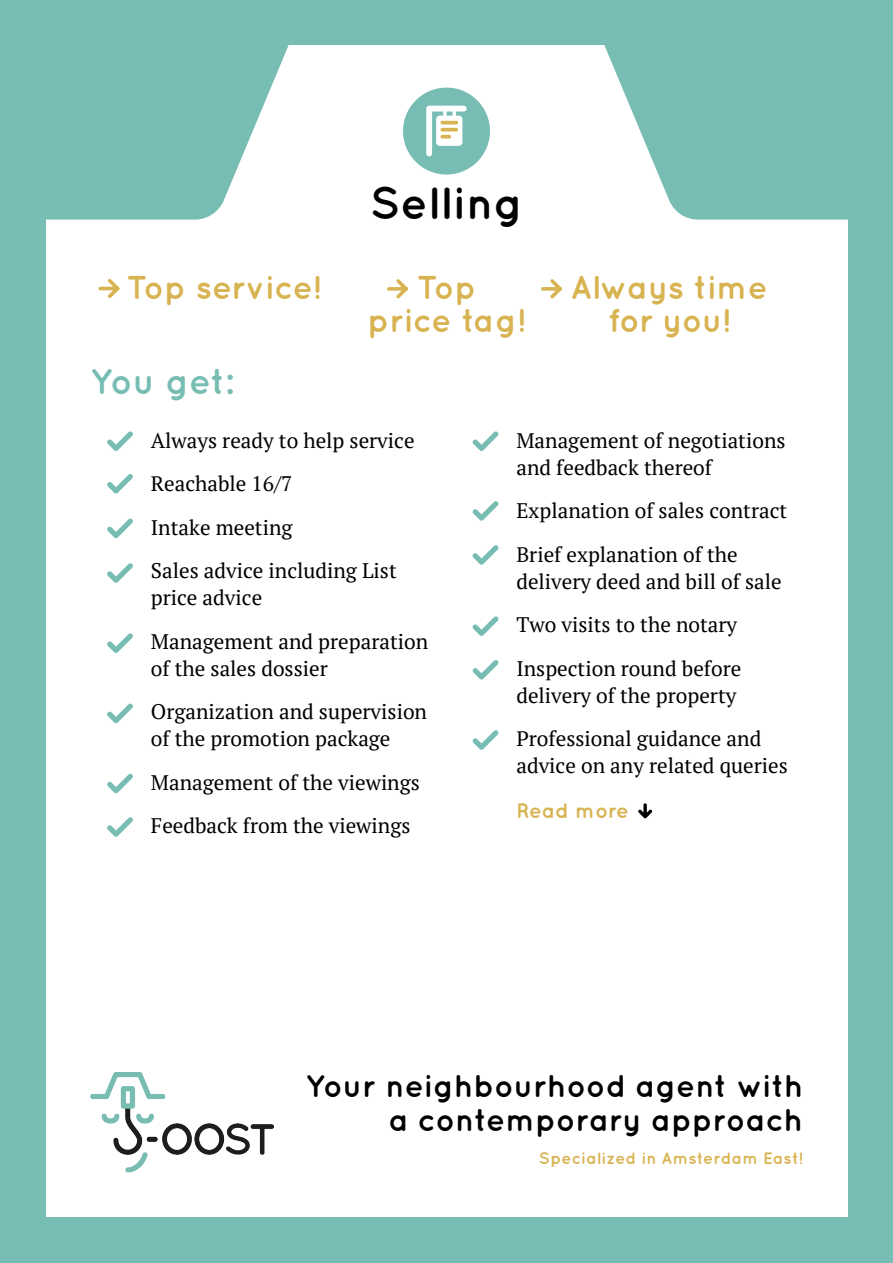
<style>
.page{position:relative;width:893px;height:1263px;background:#78bdb3}
.page>*{position:absolute;margin:0;border:0;box-sizing:border-box;transform-origin:0 0}
.t1{font:700 45px "Quicksand";letter-spacing:.015em;color:#000}
.t2{font:700 36px "Quicksand";letter-spacing:-.01em;color:#78bdb3}
.t3{font:700 33px "Quicksand";color:#d8b351}
.t4{font:700 31.5px/34.5px "Quicksand";color:#000;text-align:right}
.Opsomming{font:21px/27px "PT Serif";color:#000}
.Opsomming-2{font:700 21px "Quicksand";letter-spacing:-.005em;color:#d8b351}
.t5{font:700 16.5px "Quicksand";letter-spacing:.015em;color:#d8b351}
</style>
<div class="page">
<div style="left:46px;top:46px;width:801px;height:1171px;background:#fff"></div>
<img style="left:90px;top:1073px;width:183px;height:100px">
<svg style="left:46px;top:45px;width:802px;height:175px;fill:#78bdb3"></svg>
<svg style="left:107px;top:431px;width:26px;height:20px"></svg>
<svg style="left:107px;top:474px;width:26px;height:19px"></svg>
<svg style="left:472px;top:431px;width:27px;height:20px"></svg>
<svg style="left:107px;top:518px;width:26px;height:20px"></svg>
<svg style="left:107px;top:563px;width:26px;height:20px"></svg>
<svg style="left:107px;top:633px;width:26px;height:20px"></svg>
<svg style="left:107px;top:703px;width:26px;height:20px"></svg>
<svg style="left:107px;top:773px;width:26px;height:20px"></svg>
<svg style="left:107px;top:817px;width:26px;height:20px"></svg>
<svg style="left:472px;top:501px;width:27px;height:20px"></svg>
<svg style="left:472px;top:545px;width:27px;height:20px"></svg>
<svg style="left:472px;top:616px;width:27px;height:20px"></svg>
<svg style="left:472px;top:660px;width:27px;height:19px"></svg>
<svg style="left:472px;top:730px;width:27px;height:20px"></svg>
<div style="left:403px;top:88px;width:87px;height:87px;background:#78bdb3;border-radius:50%"></div>
<svg style="left:426px;top:105px;width:41px;height:52px"></svg>
<svg style="left:638px;top:803px;width:14px;height:15px"></svg>
<svg style="left:98px;top:278px;width:22px;height:20px"></svg>
<svg style="left:387px;top:279px;width:21px;height:20px"></svg>
<svg style="left:541px;top:279px;width:21px;height:20px"></svg>
<p class="t1" style="left:370px;top:176px;width:155px">Selling</p>
<p class="t3" style="left:127px;top:267px;width:196px">Top service!</p>
<p class="t3" style="left:417px;top:267px;width:61px">Top</p>
<p class="t3" style="left:368px;top:300px;width:159px">price tag!</p>
<p class="t2" style="left:90px;top:360px;width:145px">You get:</p>
<p class="t3" style="left:570px;top:267px;width:199px">Always time</p>
<p class="t3" style="left:608px;top:300px;width:124px">for you!</p>
<p class="Opsomming" style="left:151px;top:426px;width:265px">Always ready to help service</p>
<p class="Opsomming" style="left:151px;top:470px;width:143px">Reachable 16/7</p>
<p class="Opsomming" style="left:151px;top:513px;width:143px">Intake meeting</p>
<p class="Opsomming" style="left:151px;top:557px;width:247px">Sales advice including List price advice</p>
<p class="Opsomming" style="left:151px;top:627px;width:279px">Management and preparation of the sales dossier</p>
<p class="Opsomming" style="left:151px;top:698px;width:278px">Organization and supervision of the promotion package</p>
<p class="Opsomming" style="left:151px;top:768px;width:270px">Management of the viewings</p>
<p class="Opsomming" style="left:151px;top:812px;width:261px">Feedback from the viewings</p>
<p class="Opsomming" style="left:516px;top:426px;width:271px">Management of negotiations and feedback thereof</p>
<p class="Opsomming" style="left:516px;top:497px;width:272px">Explanation of sales contract</p>
<p class="Opsomming" style="left:516px;top:540px;width:267px">Brief explanation of the delivery deed and bill of sale</p>
<p class="Opsomming" style="left:516px;top:611px;width:222px">Two visits to the notary</p>
<p class="Opsomming" style="left:516px;top:654px;width:226px">Inspection round before delivery of the property</p>
<p class="Opsomming" style="left:516px;top:725px;width:273px">Professional guidance and advice on any related queries</p>
<p class="Opsomming-2" style="left:516px;top:798px;width:114px">Read more</p>
<h3 class="t4" style="left:306px;top:1067px;width:499px">Your neighbourhood agent with a contemporary approach</h3>
<p class="t5" style="left:539px;top:1149px;width:266px">Specialized in Amsterdam East!</p>
</div>
